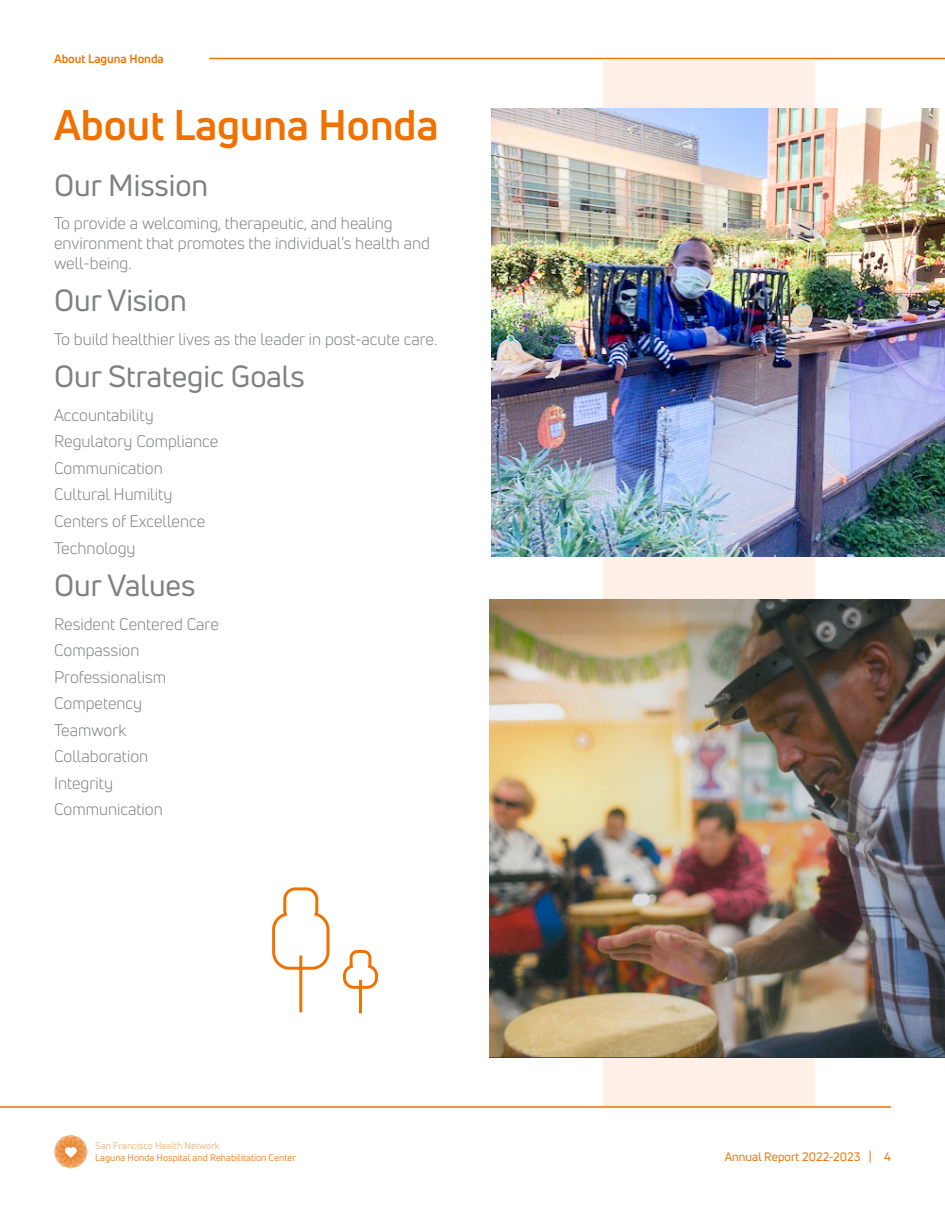
<style>
.page{position:relative;width:945px;height:1215px;background:#fff}
.page>*{position:absolute;margin:0;border:0;box-sizing:border-box;transform-origin:0 0}
.Header_1{font:700 42px "Uni Neue";color:#ef7100}
.Header_2{font:30px "Uni Neue";color:#7f8080}
.t1{font:16.5px/19.8px "Uni Neue";color:#7f8080}
.t2{font:12px "Uni Neue";color:#ef7100}
.t3{font:700 12px "Uni Neue";color:#ef7100}
.t4{font:9.45px "Uni Neue";color:#eb8a37}
.t5{font:9.45px "Uni Neue";color:rgb(235 138 55/.6)}
</style>
<div class="page">
<svg style="left:54px;top:1135px;width:34px;height:33px"></svg>
<hr style="left:0;top:1106px;width:891px;height:2px;background:#ef7100">
<hr style="left:209px;top:58px;width:736px;height:1px;background:#ef7100">
<div style="left:603px;top:59px;width:212px;height:1047px;background:#fff0e7"></div>
<img style="left:492px;top:108px;width:453px;height:449px">
<img style="left:490px;top:600px;width:455px;height:457px">
<svg style="left:272px;top:887px;width:106px;height:127px"></svg>
<p class="t3" style="left:54px;top:51px;width:111px">About Laguna Honda</p>
<p class="Header_1" style="left:54px;top:98px;width:386px">About Laguna Honda</p>
<p class="Header_2" style="left:54px;top:166px;width:156px">Our Mission</p>
<p class="t1" style="left:54px;top:213px;width:378px">To provide a welcoming, therapeutic, and healing environment that promotes the individual’s health and well-being.</p>
<p class="Header_2" style="left:54px;top:282px;width:134px">Our Vision</p>
<p class="t1" style="left:54px;top:329px;width:385px">To build healthier lives as the leader in post-acute care.</p>
<p class="Header_2" style="left:54px;top:358px;width:252px">Our Strategic Goals</p>
<p class="t1" style="left:54px;top:405px;width:101px">Accountability</p>
<p class="t1" style="left:54px;top:431px;width:166px">Regulatory Compliance</p>
<p class="t1" style="left:54px;top:458px;width:110px">Communication</p>
<p class="t1" style="left:54px;top:485px;width:120px">Cultural Humility</p>
<p class="t1" style="left:54px;top:511px;width:153px">Centers of Excellence</p>
<p class="t1" style="left:54px;top:538px;width:83px">Technology</p>
<p class="Header_2" style="left:54px;top:567px;width:143px">Our Values</p>
<p class="t1" style="left:54px;top:614px;width:166px">Resident Centered Care</p>
<p class="t1" style="left:54px;top:640px;width:87px">Compassion</p>
<p class="t1" style="left:54px;top:667px;width:114px">Professionalism</p>
<p class="t1" style="left:54px;top:693px;width:90px">Competency</p>
<p class="t1" style="left:54px;top:720px;width:74px">Teamwork</p>
<p class="t1" style="left:54px;top:746px;width:96px">Collaboration</p>
<p class="t1" style="left:54px;top:773px;width:61px">Integrity</p>
<p class="t1" style="left:54px;top:800px;width:110px">Communication</p>
<p class="t5" style="left:95px;top:1140px;width:126px">San Francisco Health Network</p>
<p class="t4" style="left:95px;top:1151px;width:202px">Laguna Honda Hospital and Rehabilitation Center</p>
<p class="t2" style="left:725px;top:1149px;width:168px">Annual Report 2022-2023 | 4</p>
</div>
